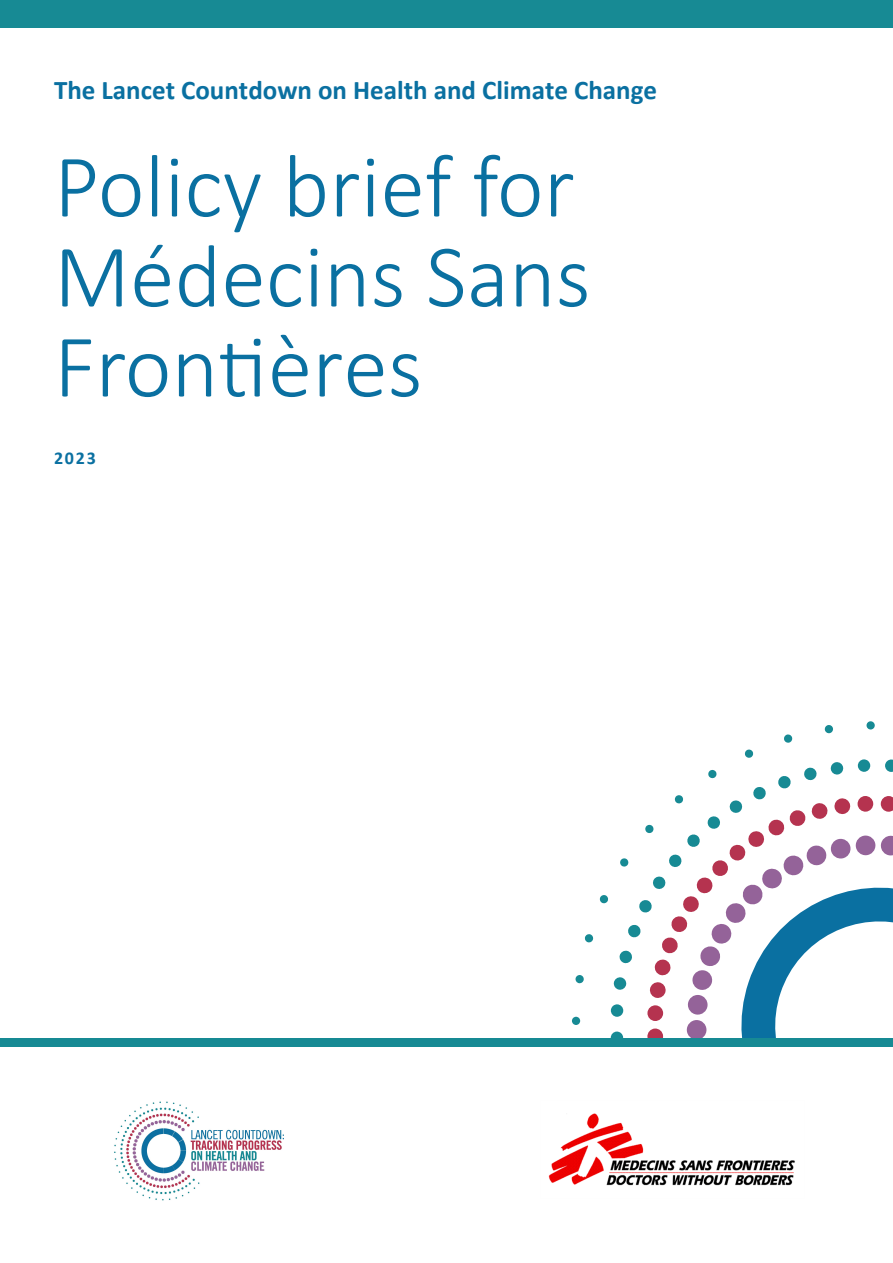
<style>
.page{position:relative;width:893px;height:1263px;background:#fff}
.page>*{position:absolute;margin:0;border:0;box-sizing:border-box;transform-origin:0 0}
.Cover_title{font:300 90px/90px "Calibri";color:#0a70a1}
.Cover_pretitle{font:700 27px "Calibri";color:#0a70a1}
.Cover_Date{font:700 18px "Calibri";color:#0a70a1}
.s1{font-style:inherit}
</style>
<div class="page">
<div style="left:866px;top:721px;width:9px;height:8px;background:#178a94;border-radius:50%"></div>
<div style="left:824px;top:725px;width:9px;height:8px;background:#178a94;border-radius:4px"></div>
<svg style="left:784px;top:734px;width:9px;height:9px"></svg>
<div style="left:575px;top:975px;width:9px;height:8px;background:#178a94;border-radius:50%"></div>
<div style="left:572px;top:1017px;width:8px;height:8px;background:#178a94;border-radius:50%"></div>
<svg style="left:584px;top:749px;width:309px;height:289px"></svg>
<div style="left:0;top:1038px;width:893px;height:8px;background:#178a94"></div>
<div style="left:0;top:0;width:893px;height:27px;background:#178a94"></div>
<img style="left:114px;top:1101px;width:170px;height:100px">
<img style="left:548px;top:1113px;width:247px;height:73px">
<p class="Cover_pretitle" style="left:54px;top:71px;width:605px">The <span class="s1">Lancet</span> Countdown on Health and Climate Change</p>
<p class="Cover_title" style="left:54px;top:141px;width:538px">Policy brief for<br>Médecins Sans<br>Frontières</p>
<p class="Cover_Date" style="left:54px;top:445px;width:43px">2023</p>
</div>
